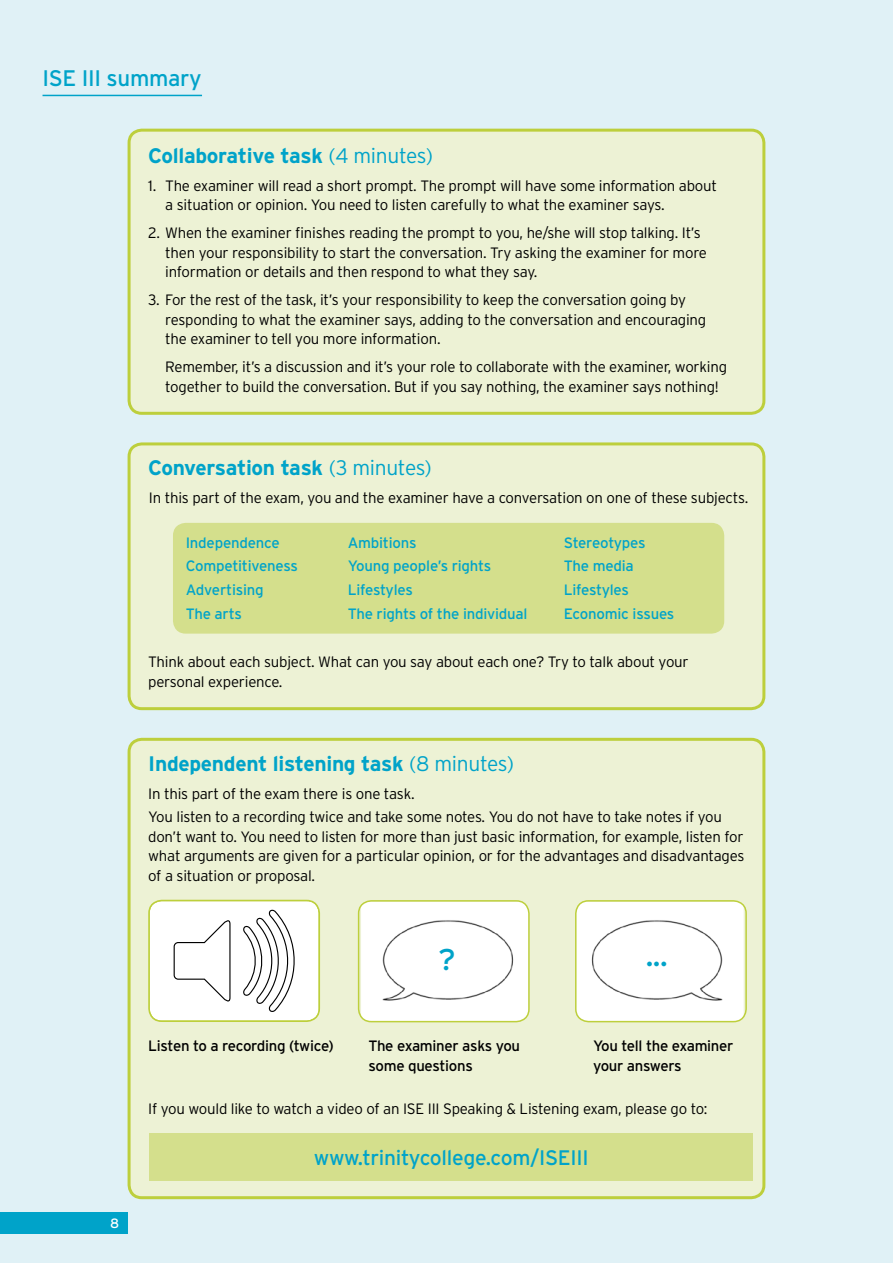
<style>
.page{position:relative;width:893px;height:1263px;background:#e0f1f6}
.page>*{position:absolute;margin:0;border:0;box-sizing:border-box;transform-origin:0 0}
.t1{font:30px "Interstate";color:#00a3c9}
.t2{font:22.5px "Interstate";letter-spacing:-.015em;color:#00a3c9}
.t3{font:700 21px "Interstate";letter-spacing:-.015em;color:#00a3c9}
.t4{font:21px "Interstate";letter-spacing:-.015em;color:#00a3c9}
.t5{font:300 15px/19.5px "Interstate";letter-spacing:-.015em;color:#000}
.t6{font:15px "Interstate";letter-spacing:-.015em;color:#00a3c9}
.t7{font:15px/19.5px "Interstate";letter-spacing:-.02em;color:#000}
.t8{font:13.5px "Interstate";color:#fff}
.s1{font-weight:300}
</style>
<div class="page">
<div style="left:129px;top:444px;width:635px;height:265px;background:#edf2d5;border-radius:13px"></div>
<div style="left:128px;top:442px;width:637px;height:268px;border:3px solid #bdcf3c;border-radius:13px"></div>
<div style="left:129px;top:739px;width:635px;height:459px;background:#edf2d5;border-radius:13px"></div>
<div style="left:128px;top:738px;width:637px;height:461px;border:3px solid #bdcf3c;border-radius:13px"></div>
<div style="left:129px;top:130px;width:635px;height:283px;background:#edf2d5;border-radius:13px"></div>
<div style="left:128px;top:129px;width:637px;height:286px;border:3px solid #bdcf3c;border-radius:13px"></div>
<div style="left:173px;top:523px;width:551px;height:111px;background:#d4df8c;border-radius:13px"></div>
<svg style="left:149px;top:900px;width:170px;height:121px;background:#f2f2f1"></svg>
<div style="left:148px;top:900px;width:172px;height:122px;border:2px solid #bdcf3c;border-radius:13px"></div>
<div style="left:149px;top:1133px;width:604px;height:47px;background:#d4df8c"></div>
<div style="left:361px;top:903px;width:168px;height:119px;background:#fff"></div>
<div style="left:358px;top:900px;width:172px;height:122px;border:2px solid #bdcf3c;border-radius:13px"></div>
<div style="left:576px;top:903px;width:168px;height:119px;background:#fff"></div>
<div style="left:575px;top:900px;width:172px;height:122px;border:2px solid #bdcf3c;border-radius:13px"></div>
<div style="left:0;top:1212px;width:128px;height:21px;background:#00a3c9"></div>
<hr style="left:43px;top:95px;width:159px;height:1px;background:#00a3c9">
<h2 class="t2" style="left:43px;top:66px;width:161px">ISE III summary</h2>
<h3 class="t3" style="left:148px;top:143px;width:286px">Collaborative task <span class="s1">(4 minutes)</span></h3>
<p class="t5" style="left:165px;top:175px;width:553px;text-indent:-17px">1. The examiner will read a short prompt. The prompt will have some information about a situation or opinion. You need to listen carefully to what the examiner says.</p>
<p class="t5" style="left:165px;top:223px;width:543px;text-indent:-17px">2. When the examiner finishes reading the prompt to you, he/she will stop talking. It’s then your responsibility to start the conversation. Try asking the examiner for more information or details and then respond to what they say.</p>
<p class="t5" style="left:165px;top:290px;width:543px;text-indent:-17px">3. For the rest of the task, it’s your responsibility to keep the conversation going by responding to what the examiner says, adding to the conversation and encouraging the examiner to tell you more information.</p>
<p class="t5" style="left:165px;top:357px;width:563px">Remember, it’s a discussion and it’s your role to collaborate with the examiner, working together to build the conversation. But if you say nothing, the examiner says nothing!</p>
<h3 class="t3" style="left:148px;top:456px;width:285px">Conversation task <span class="s1">(3 minutes)</span></h3>
<p class="t5" style="left:149px;top:488px;width:601px">In this part of the exam, you and the examiner have a conversation on one of these subjects.</p>
<p class="t6" style="left:186px;top:534px;width:96px">Independence</p>
<p class="t6" style="left:348px;top:534px;width:70px">Ambitions</p>
<p class="t6" style="left:564px;top:534px;width:83px">Stereotypes</p>
<p class="t6" style="left:186px;top:558px;width:114px">Competitiveness</p>
<p class="t6" style="left:348px;top:558px;width:145px">Young people’s rights</p>
<p class="t6" style="left:564px;top:558px;width:71px">The media</p>
<p class="t6" style="left:186px;top:581px;width:79px">Advertising</p>
<p class="t6" style="left:348px;top:581px;width:67px">Lifestyles</p>
<p class="t6" style="left:564px;top:581px;width:67px">Lifestyles</p>
<p class="t6" style="left:186px;top:605px;width:58px">The arts</p>
<p class="t6" style="left:348px;top:605px;width:181px">The rights of the individual</p>
<p class="t6" style="left:564px;top:605px;width:112px">Economic issues</p>
<p class="t5" style="left:148px;top:652px;width:542px">Think about each subject. What can you say about each one? Try to talk about your personal experience.</p>
<h3 class="t3" style="left:148px;top:751px;width:367px">Independent listening task <span class="s1">(8 minutes)</span></h3>
<p class="t5" style="left:148px;top:781px;width:575px;line-height:23.7px">In this part of the exam there is one task.<br>You listen to a recording twice and take some notes. You do not have to take notes if you</p>
<p class="t5" style="left:148px;top:827px;width:598px;text-align:justify">don’t want to. You need to listen for more than just basic information, for example, listen for what arguments are given for a particular opinion, or for the advantages and disadvantages of a situation or proposal.</p>
<h1 class="t1" style="left:438px;top:942px;width:19px">?</h1>
<h1 class="t1" style="left:646px;top:939px;width:23px">...</h1>
<p class="t8" style="left:110px;top:1215px;width:11px">8</p>
<p class="t7" style="left:148px;top:1036px;width:187px">Listen to a recording (twice)</p>
<p class="t7" style="left:593px;top:1036px;width:142px">You tell the examiner your answers</p>
<p class="t5" style="left:148px;top:1099px;width:561px">If you would like to watch a video of an ISE III Speaking &amp; Listening exam, please go to:</p>
<h3 class="t4" style="left:314px;top:1146px;width:276px">www.trinitycollege.com/ISEIII</h3>
<p class="t7" style="left:368px;top:1036px;width:153px">The examiner asks you some questions</p>
</div>
